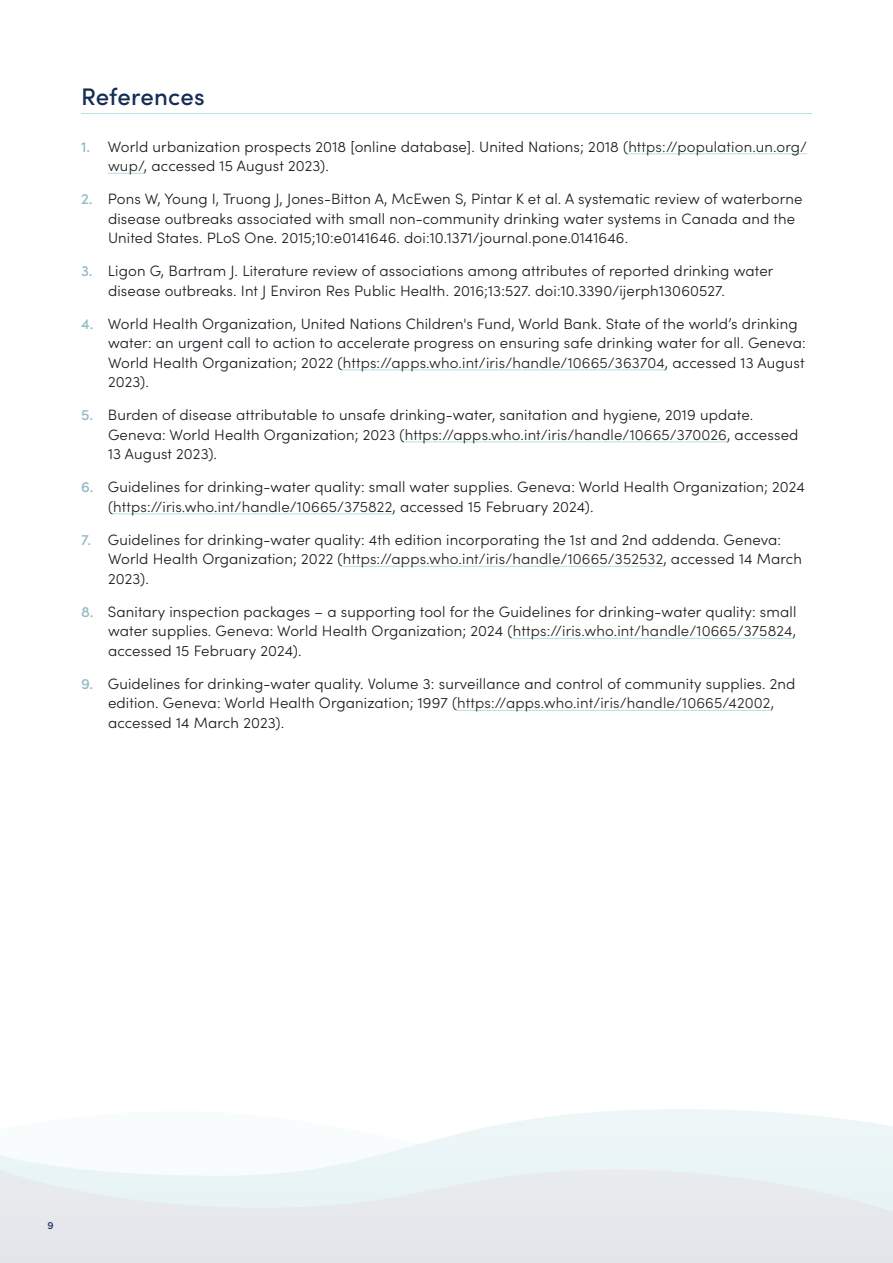
<style>
.page{position:relative;width:893px;height:1263px;background:#fff}
.page>*{position:absolute;margin:0;border:0;box-sizing:border-box;transform-origin:0 0}
.H3_1__Sofia_Pro__ES{font:500 24px "Sofia Pro";letter-spacing:.005em;color:#152c53}
.t1{font:300 15px/19.5px "Sofia Pro";letter-spacing:.01em;color:#171a21}
.t2{font:500 10.5px "Sofia Pro";color:#152c53}
.s1{font-weight:500;color:#92bac5}
.s2{color:#231f20}
</style>
<div class="page">
<hr style="left:81px;top:113px;width:731px;height:1px;background:#b4e1e7">
<hr style="left:628px;top:153px;width:179px;height:1px;background:#b4e1e7">
<hr style="left:108px;top:173px;width:36px;height:1px;background:#b4e1e7">
<hr style="left:343px;top:369px;width:322px;height:1px;background:#b4e1e7">
<hr style="left:405px;top:441px;width:322px;height:1px;background:#b4e1e7">
<hr style="left:113px;top:513px;width:279px;height:1px;background:#b4e1e7">
<hr style="left:343px;top:566px;width:320px;height:1px;background:#b4e1e7">
<hr style="left:513px;top:638px;width:280px;height:1px;background:#b4e1e7">
<hr style="left:457px;top:710px;width:314px;height:1px;background:#b4e1e7">
<svg style="left:0;top:1109px;width:893px;height:56px"></svg>
<svg style="left:0;top:1165px;width:893px;height:98px;background:#e6eaee"></svg>
<p class="H3_1__Sofia_Pro__ES" style="left:81px;top:79px;width:125px">References</p>
<p class="t1" style="left:108px;top:136px;width:701px;text-indent:-27px"><span class="s1">1.</span> World urbanization prospects 2018 [online database]. United Nations; 2018 (<span class="s2">https://population.un.org/ wup/</span>, accessed 15 August 2023).</p>
<p class="t1" style="left:108px;top:188px;width:696px;text-indent:-27px"><span class="s1">2.</span> Pons W, Young I, Truong J, Jones-Bitton A, McEwen S, Pintar K et al. A systematic review of waterborne disease outbreaks associated with small non-community drinking water systems in Canada and the<br>United States. PLoS One. 2015;10:e0141646. doi:10.1371/journal.pone.0141646.</p>
<p class="t1" style="left:108px;top:260px;width:667px;text-indent:-27px"><span class="s1">3.</span> Ligon G, Bartram J. Literature review of associations among attributes of reported drinking water disease outbreaks. Int J Environ Res Public Health. 2016;13:527. doi:10.3390/ijerph13060527.</p>
<p class="t1" style="left:108px;top:313px;width:699px;text-indent:-27px"><span class="s1">4.</span> World Health Organization, United Nations Children's Fund, World Bank. State of the world’s drinking water: an urgent call to action to accelerate progress on ensuring safe drinking water for all. Geneva:<br>World Health Organization; 2022 (<span class="s2">https://apps.who.int/iris/handle/10665/363704</span>, accessed 13 August 2023).</p>
<p class="t1" style="left:108px;top:404px;width:692px;text-indent:-27px"><span class="s1">5.</span> Burden of disease attributable to unsafe drinking-water, sanitation and hygiene, 2019 update.<br>Geneva: World Health Organization; 2023 (<span class="s2">https://apps.who.int/iris/handle/10665/370026</span>, accessed<br>13 August 2023).</p>
<p class="t1" style="left:108px;top:476px;width:698px;text-indent:-27px"><span class="s1">6.</span> Guidelines for drinking-water quality: small water supplies. Geneva: World Health Organization; 2024 (<span class="s2">https://iris.who.int/handle/10665/375822</span>, accessed 15 February 2024).</p>
<p class="t1" style="left:108px;top:529px;width:696px;text-indent:-27px"><span class="s1">7.</span> Guidelines for drinking-water quality: 4th edition incorporating the 1st and 2nd addenda. Geneva:<br>World Health Organization; 2022 (<span class="s2">https://apps.who.int/iris/handle/10665/352532</span>, accessed 14 March<br>2023).</p>
<p class="t1" style="left:108px;top:601px;width:690px;text-align:justify;text-indent:-27px"><span class="s1">8.</span> Sanitary inspection packages – a supporting tool for the Guidelines for drinking-water quality: small water supplies. Geneva: World Health Organization; 2024 (<span class="s2">https://iris.who.int/handle/10665/375824</span>, accessed 15 February 2024).</p>
<p class="t1" style="left:108px;top:673px;width:689px;text-indent:-27px"><span class="s1">9.</span> Guidelines for drinking-water quality. Volume 3: surveillance and control of community supplies. 2nd edition. Geneva: World Health Organization; 1997 (<span class="s2">https://apps.who.int/iris/handle/10665/42002</span>, accessed 14 March 2023).</p>
<p class="t2" style="left:48px;top:1217px;width:8px">9</p>
</div>
